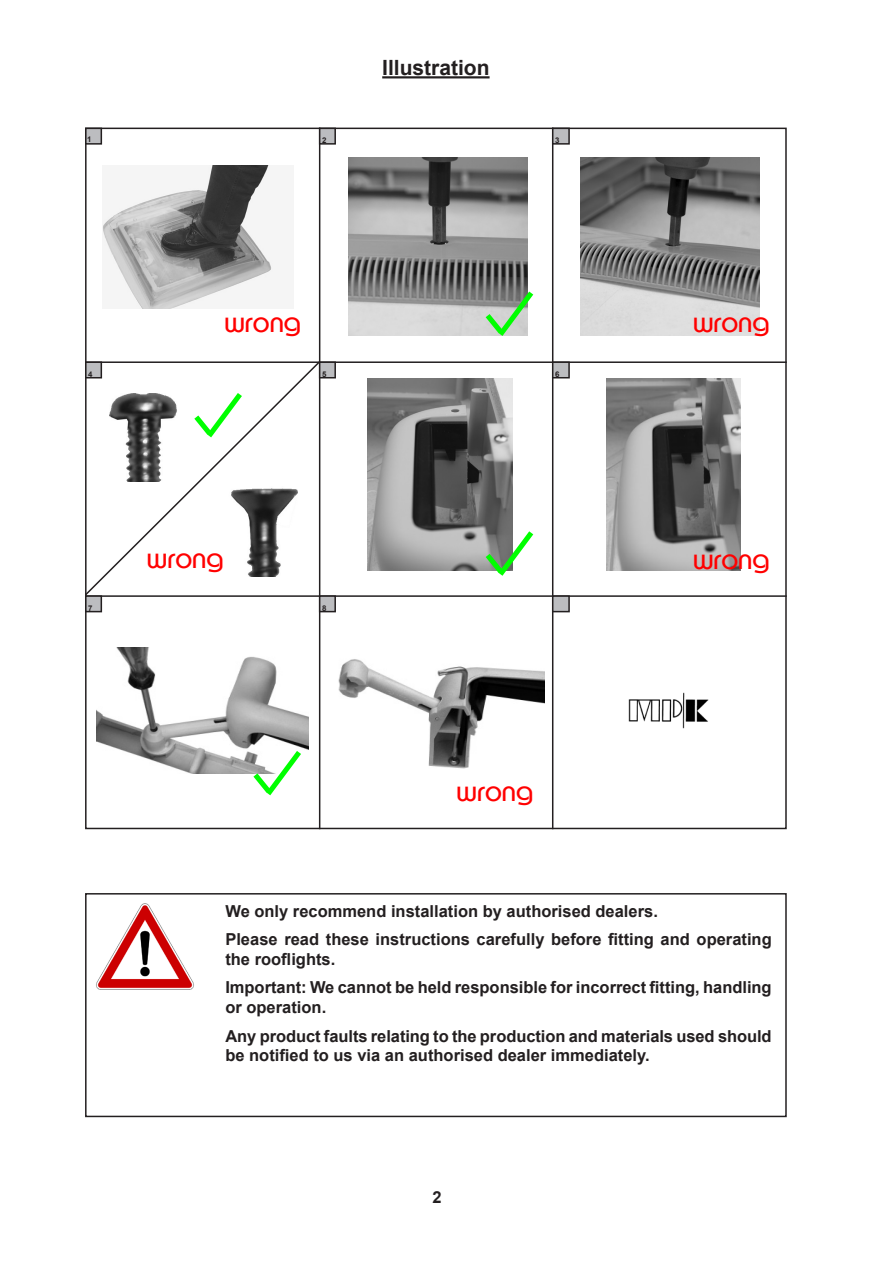
<style>
.page{position:relative;width:893px;height:1263px;background:#fff}
.page>*{position:absolute;margin:0;border:0;box-sizing:border-box;transform-origin:0 0}
.t1{font:27px "Belgium";color:#f00}
.t2{font:700 21px "Arial";color:#231f20}
.t3{font:700 16.5px/19.8px "Arial";color:#231f20}
.t4{font:700 7.8px "Arial";color:#231f20}
</style>
<div class="page">
<div style="left:85px;top:893px;width:702px;height:224px;border:2px solid #231f20"></div>
<img style="left:96px;top:904px;width:98px;height:85px">
<hr style="left:382px;top:76px;width:108px;height:2px;background:#231f20">
<hr style="left:319px;top:128px;width:1px;height:701px;background:#231f20">
<hr style="left:552px;top:128px;width:1px;height:701px;background:#231f20">
<hr style="left:85px;top:361px;width:702px;height:2px;background:#231f20">
<hr style="left:85px;top:595px;width:702px;height:2px;background:#231f20">
<div style="left:86px;top:128px;width:15px;height:16px;background:#bcbdc0"></div>
<div style="left:85px;top:128px;width:17px;height:17px;border:2px solid #231f20"></div>
<div style="left:320px;top:128px;width:15px;height:16px;background:#bcbdc0"></div>
<div style="left:319px;top:128px;width:17px;height:17px;border:2px solid #231f20"></div>
<div style="left:553px;top:128px;width:16px;height:16px;background:#bcbdc0"></div>
<div style="left:552px;top:128px;width:18px;height:17px;border:2px solid #231f20"></div>
<div style="left:86px;top:596px;width:15px;height:16px;background:#bcbdc0"></div>
<div style="left:85px;top:595px;width:17px;height:17px;border:2px solid #231f20"></div>
<div style="left:320px;top:362px;width:15px;height:16px;background:#bcbdc0"></div>
<div style="left:319px;top:361px;width:17px;height:17px;border:2px solid #231f20"></div>
<div style="left:320px;top:596px;width:15px;height:16px;background:#bcbdc0"></div>
<div style="left:319px;top:595px;width:17px;height:17px;border:2px solid #231f20"></div>
<div style="left:553px;top:362px;width:16px;height:16px;background:#bcbdc0"></div>
<div style="left:552px;top:361px;width:18px;height:17px;border:2px solid #231f20"></div>
<div style="left:553px;top:596px;width:16px;height:16px;background:#bcbdc0"></div>
<div style="left:552px;top:595px;width:18px;height:17px;border:2px solid #231f20"></div>
<img style="left:102px;top:165px;width:171px;height:144px">
<svg style="left:85px;top:360px;width:236px;height:237px"></svg>
<img style="left:349px;top:157px;width:178px;height:179px">
<img style="left:581px;top:157px;width:178px;height:179px">
<img style="left:338px;top:659px;width:206px;height:110px">
<img style="left:96px;top:648px;width:212px;height:125px">
<img style="left:368px;top:378px;width:144px;height:193px">
<img style="left:606px;top:378px;width:134px;height:193px">
<img style="left:628px;top:692px;width:81px;height:37px">
<svg style="left:480px;top:526px;width:54px;height:50px"></svg>
<svg style="left:189px;top:387px;width:58px;height:56px"></svg>
<svg style="left:248px;top:745px;width:58px;height:51px"></svg>
<svg style="left:480px;top:286px;width:54px;height:50px;background:#9bbd9b"></svg>
<p class="t2" style="left:382px;top:54px;width:109px">Illustration</p>
<p class="t4" style="left:87px;top:134px;width:6px">1</p>
<p class="t4" style="left:322px;top:135px;width:6px">2</p>
<p class="t4" style="left:555px;top:135px;width:6px">3</p>
<p class="t1" style="left:224px;top:303px;width:78px">wrong</p>
<p class="t4" style="left:88px;top:369px;width:6px">4</p>
<p class="t4" style="left:322px;top:369px;width:6px">5</p>
<p class="t4" style="left:555px;top:369px;width:6px">6</p>
<p class="t1" style="left:147px;top:539px;width:78px">wrong</p>
<p class="t4" style="left:88px;top:602px;width:6px">7</p>
<p class="t4" style="left:322px;top:602px;width:6px">8</p>
<p class="t1" style="left:457px;top:773px;width:78px">wrong</p>
<p class="t1" style="left:693px;top:303px;width:78px">wrong</p>
<p class="t1" style="left:693px;top:540px;width:78px">wrong</p>
<p class="t3" style="left:225px;top:902px;width:434px">We only recommend installation by authorised dealers.</p>
<p class="t3" style="left:225px;top:930px;width:548px">Please read these instructions carefully before fitting and operating the rooflights.</p>
<p class="t3" style="left:225px;top:978px;width:548px">Important: We cannot be held responsible for incorrect fitting, handling or operation.</p>
<p class="t3" style="left:225px;top:1026px;width:548px">Any product faults relating to the production and materials used should be notified to us via an authorised dealer immediately.</p>
<p class="t3" style="left:432px;top:1187px;width:11px">2</p>
</div>
